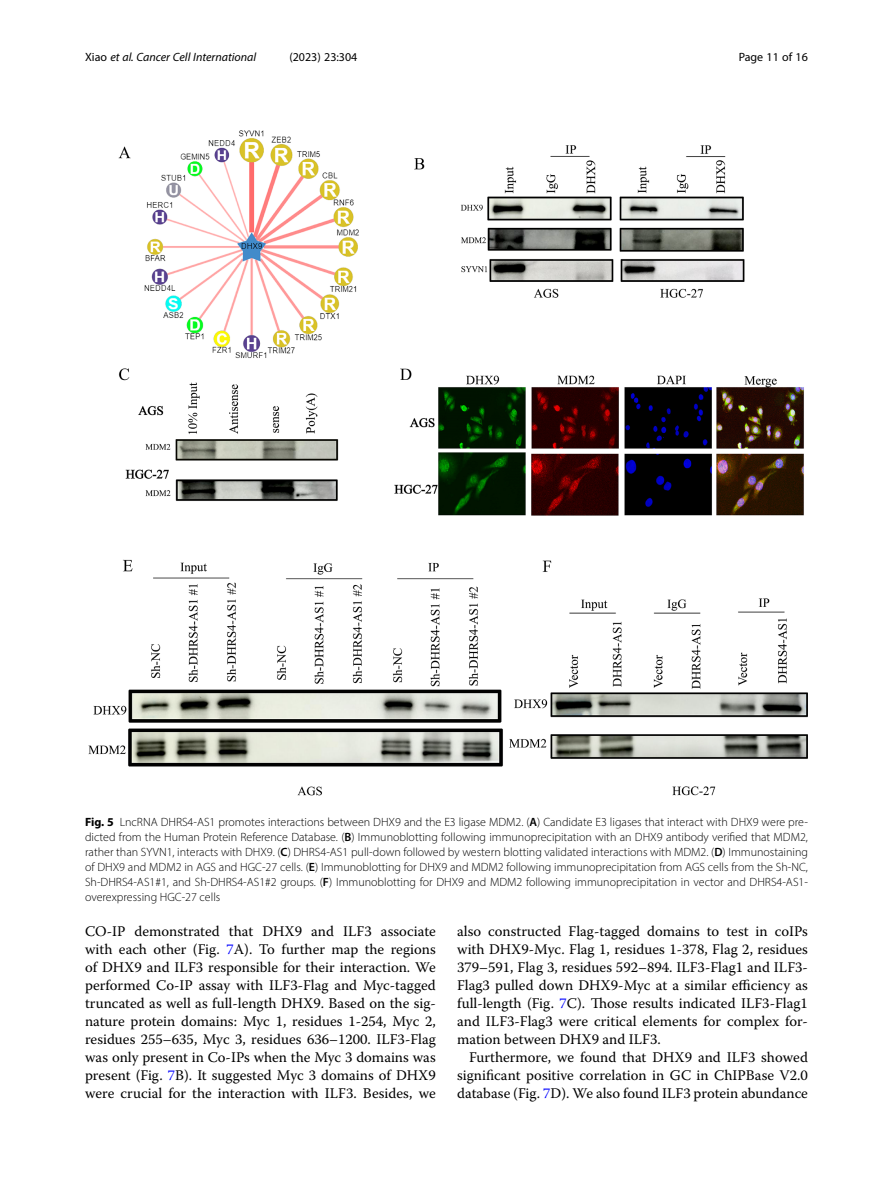
<style>
.page{position:relative;width:893px;height:1191px;background:#fff}
.page>*{position:absolute;margin:0;border:0;box-sizing:border-box;transform-origin:0 0}
.Body_Text{font:14.7px/18px "Warnock Pro";color:#000;text-align:justify}
.Body_Text_Indent{font:14.7px/18px "Warnock Pro";color:#000;text-align:justify}
.Figure_Caption{font:300 12px/15px "Myriad Pro";color:#000;text-align:justify}
.t1{font:italic 12px "Myriad Pro";color:#000}
.t2{font:12px "Myriad Pro";color:#000}
.s1{font-style:normal}
.s2{font-weight:700}
.s3{font-weight:600}
.s4{color:#00f}
</style>
<div class="page">
<img style="left:88px;top:130px;width:720px;height:666px">
<p class="t1" style="left:85px;top:50px;width:173px"><span class="s1">Xiao</span> et al. Cancer Cell International</p>
<p class="t2" style="left:289px;top:50px;width:70px">(2023) 23:304</p>
<p class="t2" style="left:739px;top:50px;width:71px">Page 11 of 16</p>
<p class="Figure_Caption" style="left:85px;top:814px;width:724px"><span class="s2">Fig. 5</span> LncRNA DHRS4-AS1 promotes interactions between DHX9 and the E3 ligase MDM2. (<span class="s3">A</span>) Candidate E3 ligases that interact with DHX9 were pre&shy;dicted from the Human Protein Reference Database. (<span class="s3">B</span>) Immunoblotting following immunoprecipitation with an DHX9 antibody verified that MDM2, rather than SYVN1, interacts with DHX9. (<span class="s3">C</span>) DHRS4-AS1 pull-down followed by western blotting validated interactions with MDM2. (<span class="s3">D</span>) Immunostaining of DHX9 and MDM2 in AGS and HGC-27 cells. (<span class="s3">E</span>) Immunoblotting for DHX9 and MDM2 following immunoprecipitation from AGS cells from the Sh-NC, Sh-DHRS4-AS1#1, and Sh-DHRS4-AS1#2 groups. (<span class="s3">F</span>) Immunoblotting for DHX9 and MDM2 following immunoprecipitation in vector and DHRS4-AS1- overexpressing HGC-27 cells</p>
<p class="Body_Text" style="left:85px;top:922px;width:352px">CO-IP demonstrated that DHX9 and ILF3 associate with each other (Fig. <span class="s4">7</span>A). To further map the regions of DHX9 and ILF3 responsible for their interaction. We performed Co-IP assay with ILF3-Flag and Myc-tagged truncated as well as full-length DHX9. Based on the sig&shy;nature protein domains: Myc 1, residues 1-254, Myc 2, residues 255–635, Myc 3, residues 636–1200. ILF3-Flag was only present in Co-IPs when the Myc 3 domains was present (Fig. <span class="s4">7</span>B). It suggested Myc 3 domains of DHX9 were crucial for the interaction with ILF3. Besides, we</p>
<p class="Body_Text" style="left:457px;top:922px;width:352px">also constructed Flag-tagged domains to test in coIPs with DHX9-Myc. Flag 1, residues 1-378, Flag 2, residues 379–591, Flag 3, residues 592–894. ILF3-Flag1 and ILF3- Flag3 pulled down DHX9-Myc at a similar efficiency as full-length (Fig. <span class="s4">7</span>C). Those results indicated ILF3-Flag1 and ILF3-Flag3 were critical elements for complex for&shy;mation between DHX9 and ILF3.</p>
<p class="Body_Text_Indent" style="left:457px;top:1048px;width:352px;text-indent:12px">Furthermore, we found that DHX9 and ILF3 showed significant positive correlation in GC in ChIPBase V2.0 database (Fig. <span class="s4">7</span>D). We also found ILF3 protein abundance</p>
</div>
